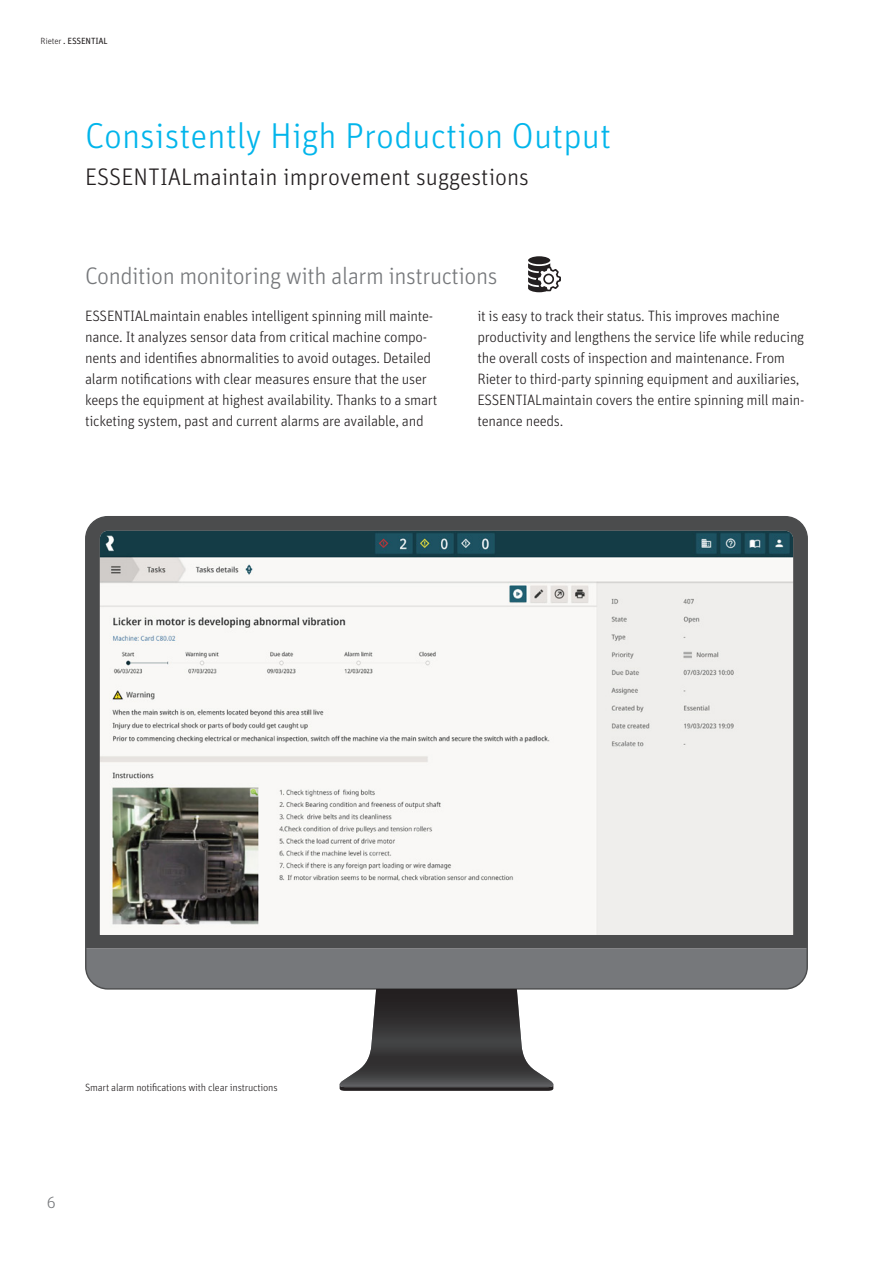
<style>
.page{position:relative;width:893px;height:1263px;background:#fff}
.page>*{position:absolute;margin:0;border:0;box-sizing:border-box;transform-origin:0 0}
.t1{font:300 36px "Unit Pro";color:#02b5eb}
.t2{font:300 24px "Unit Pro";letter-spacing:-.02em;color:#76787b}
.t3{font:300 24px "Unit Pro";color:#231f20}
.t4{font:300 16.5px "Unit Pro";color:#76787b}
.t5{font:300 15px/21px "Unit Pro";letter-spacing:-.02em;color:#231f20}
.t6{font:300 10.5px "Unit Pro";letter-spacing:-.02em;color:#231f20}
.t7{font:9px "Unit Pro";letter-spacing:-.02em;color:#231f20}
.s1{font-weight:300}
</style>
<div class="page">
<div style="left:85px;top:516px;width:723px;height:457px;background:#4b4c4d"></div>
<svg style="left:86px;top:948px;width:721px;height:143px"></svg>
<img style="left:100px;top:531px;width:693px;height:404px">
<svg style="left:528px;top:256px;width:33px;height:36px"></svg>
<div style="left:544px;top:274px;width:9px;height:10px;background:#fff;border-radius:50%"></div>
<div style="left:543px;top:274px;width:11px;height:10px;border:2px solid #231f20;border-radius:50%"></div>
<p class="t7" style="left:41px;top:34px;width:69px"><span class="s1">Rieter</span> . ESSENTIAL</p>
<h1 class="t1" style="left:85px;top:110px;width:528px">Consistently High Production Output</h1>
<h2 class="t3" style="left:85px;top:160px;width:445px">ESSENTIALmaintain improvement suggestions</h2>
<h2 class="t2" style="left:85px;top:259px;width:414px">Condition monitoring with alarm instructions</h2>
<p class="t5" style="left:85px;top:305px;width:354px">ESSENTIALmaintain enables intelligent spinning mill mainte&shy;nance. It analyzes sensor data from critical machine compo&shy;nents and identifies abnormalities to avoid outages. Detailed alarm notifications with clear measures ensure that the user keeps the equipment at highest availability. Thanks to a smart ticketing system, past and current alarms are available, and</p>
<p class="t5" style="left:477px;top:305px;width:329px">it is easy to track their status. This improves machine productivity and lengthens the service life while reducing the overall costs of inspection and maintenance. From Rieter to third-party spinning equipment and auxiliaries, ESSENTIALmaintain covers the entire spinning mill main&shy;tenance needs.</p>
<p class="t6" style="left:85px;top:1080px;width:194px">Smart alarm notifications with clear instructions</p>
<p class="t4" style="left:46px;top:1191px;width:11px">6</p>
</div>
